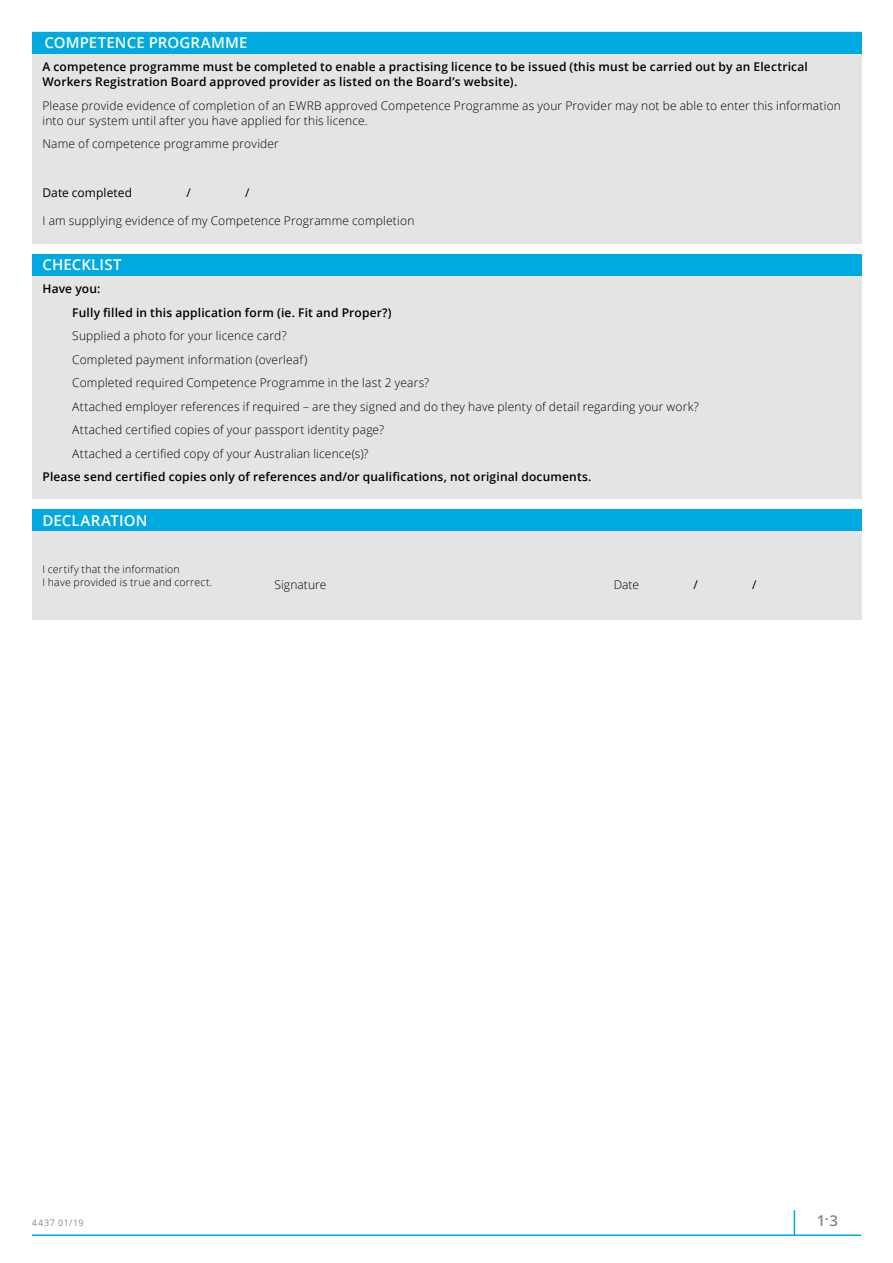
<style>
.page{position:relative;width:893px;height:1263px;background:#fff}
.page>*{position:absolute;margin:0;border:0;box-sizing:border-box;transform-origin:0 0}
.t1{font:600 15px "Open Sans";letter-spacing:.005em;color:#fff}
.t2{font:600 15px "Open Sans";color:#868787}
.t3{font:300 12px/15px "Open Sans";letter-spacing:.015em;color:#000}
.t4{font:600 12px/15px "Open Sans";letter-spacing:.015em;color:#000}
.t5{font:12px "Open Sans";letter-spacing:.005em;color:#000}
.t6{font:300 10.5px/13.5px "Open Sans";letter-spacing:.02em;color:#000}
.t7{font:9px "Open Sans";letter-spacing:.07em;color:#868787}
</style>
<div class="page">
<hr style="left:32px;top:1234px;width:829px;height:2px;background:#00a9e0">
<svg style="left:794px;top:1210px;width:1px;height:24px"></svg>
<div style="left:32px;top:32px;width:829px;height:212px;background:#e4e4e4"></div>
<div style="left:32px;top:32px;width:829px;height:21px;background:#00a9e0"></div>
<div style="left:32px;top:254px;width:829px;height:245px;background:#e4e4e4"></div>
<div style="left:32px;top:254px;width:829px;height:21px;background:#00a9e0"></div>
<div style="left:32px;top:509px;width:829px;height:111px;background:#e4e4e4"></div>
<div style="left:32px;top:509px;width:829px;height:21px;background:#00a9e0"></div>
<p class="t1" style="left:45px;top:33px;width:204px">COMPETENCE PROGRAMME</p>
<p class="t4" style="left:43px;top:59px;width:767px">A competence programme must be completed to enable a practising licence to be issued (this must be carried out by an Electrical<br>Workers Registration Board approved provider as listed on the Board’s website).</p>
<p class="t3" style="left:43px;top:97px;width:800px">Please provide evidence of completion of an EWRB approved Competence Programme as your Provider may not be able to enter this information into our system until after you have applied for this licence.</p>
<p class="t3" style="left:43px;top:136px;width:238px">Name of competence programme provider</p>
<p class="t5" style="left:43px;top:185px;width:91px">Date completed</p>
<p class="t5" style="left:186px;top:185px;width:6px">/</p>
<p class="t5" style="left:245px;top:185px;width:6px">/</p>
<p class="t3" style="left:43px;top:213px;width:373px">I am supplying evidence of my Competence Programme completion</p>
<p class="t1" style="left:43px;top:255px;width:81px">CHECKLIST</p>
<p class="t4" style="left:43px;top:281px;width:59px">Have you:</p>
<p class="t4" style="left:72px;top:304px;width:321px">Fully filled in this application form (ie. Fit and Proper?)</p>
<p class="t3" style="left:72px;top:328px;width:216px">Supplied a photo for your licence card?</p>
<p class="t3" style="left:72px;top:351px;width:237px">Completed payment information (overleaf)</p>
<p class="t3" style="left:72px;top:375px;width:358px">Completed required Competence Programme in the last 2 years?</p>
<p class="t3" style="left:72px;top:398px;width:628px">Attached employer references if required – are they signed and do they have plenty of detail regarding your work?</p>
<p class="t3" style="left:72px;top:422px;width:313px">Attached certified copies of your passport identity page?</p>
<p class="t3" style="left:72px;top:445px;width:298px">Attached a certified copy of your Australian licence(s)?</p>
<p class="t4" style="left:43px;top:469px;width:551px">Please send certified copies only of references and/or qualifications, not original documents.</p>
<p class="t1" style="left:43px;top:510px;width:107px">DECLARATION</p>
<p class="t6" style="left:43px;top:562px;width:171px">I certify that the information<br>I have provided is true and correct.</p>
<p class="t3" style="left:275px;top:576px;width:53px">Signature</p>
<p class="t3" style="left:614px;top:576px;width:27px">Date</p>
<p class="t5" style="left:693px;top:576px;width:6px">/</p>
<p class="t5" style="left:752px;top:576px;width:6px">/</p>
<p class="t7" style="left:32px;top:1216px;width:53px">4437 01/19</p>
<p class="t2" style="left:817px;top:1210px;width:23px">1.3</p>
</div>
